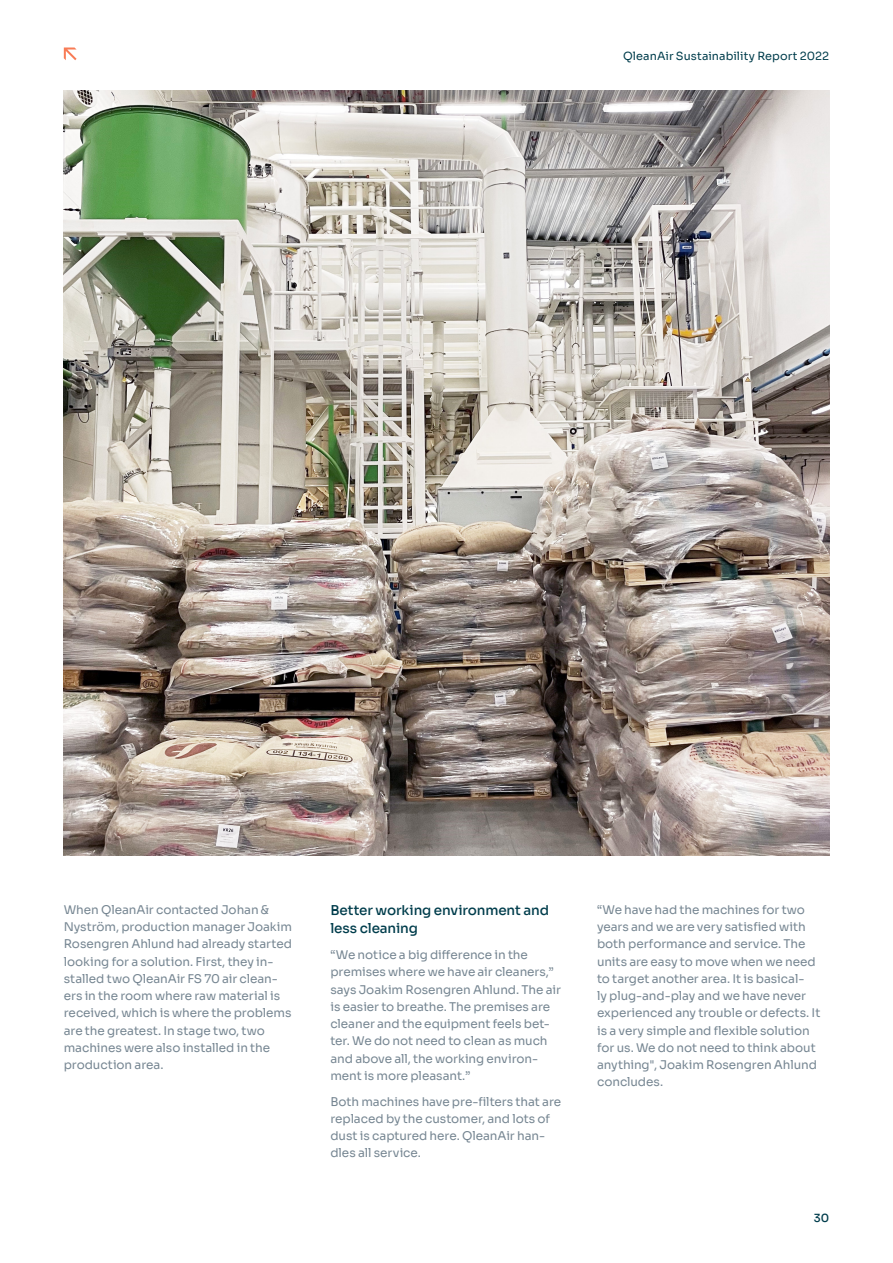
<style>
.page{position:relative;width:893px;height:1263px;background:#fff}
.page>*{position:absolute;margin:0;border:0;box-sizing:border-box;transform-origin:0 0}
.t1{font:500 13.5px/18px "Sora";letter-spacing:-.01em;color:#003d4c}
.Body_8pt_MAIN{font:12px/17.2px "Sora";letter-spacing:-.005em;color:#768692}
.t2{font:11.25px "Sora";letter-spacing:.005em;color:#003d4c}
.t3{font:500 11.25px "Sora";color:#003d4c}
</style>
<div class="page">
<svg style="left:64px;top:48px;width:13px;height:12px"></svg>
<img style="left:64px;top:90px;width:766px;height:765px">
<p class="t2" style="left:623px;top:47px;width:207px">QleanAir Sustainability Report 2022</p>
<p class="Body_8pt_MAIN" style="left:64px;top:900px;width:230px">When QleanAir contacted Johan &amp; Nyström, production manager Joakim Rosengren Ahlund had already started looking for a solution. First, they in&shy;stalled two QleanAir FS 70 air clean&shy;ers in the room where raw material is received, which is where the problems are the greatest. In stage two, two machines were also installed in the production area.</p>
<h3 class="t1" style="left:330px;top:900px;width:220px">Better working environment and less cleaning</h3>
<p class="Body_8pt_MAIN" style="left:330px;top:945px;width:232px">“We notice a big difference in the premises where we have air cleaners,” says Joakim Rosengren Ahlund. The air is easier to breathe. The premises are cleaner and the equipment feels bet&shy;ter. We do not need to clean as much and above all, the working environ&shy;ment is more pleasant.”</p>
<p class="Body_8pt_MAIN" style="left:330px;top:1091px;width:232px">Both machines have pre-filters that are replaced by the customer, and lots of dust is captured here. QleanAir han&shy;dles all service.</p>
<p class="Body_8pt_MAIN" style="left:597px;top:900px;width:225px">“We have had the machines for two years and we are very satisfied with both performance and service. The units are easy to move when we need to target another area. It is basical-<br>ly plug-and-play and we have never experienced any trouble or defects. It is a very simple and flexible solution for us. We do not need to think about anything", Joakim Rosengren Ahlund concludes.</p>
<p class="t3" style="left:814px;top:1209px;width:17px">30</p>
</div>
